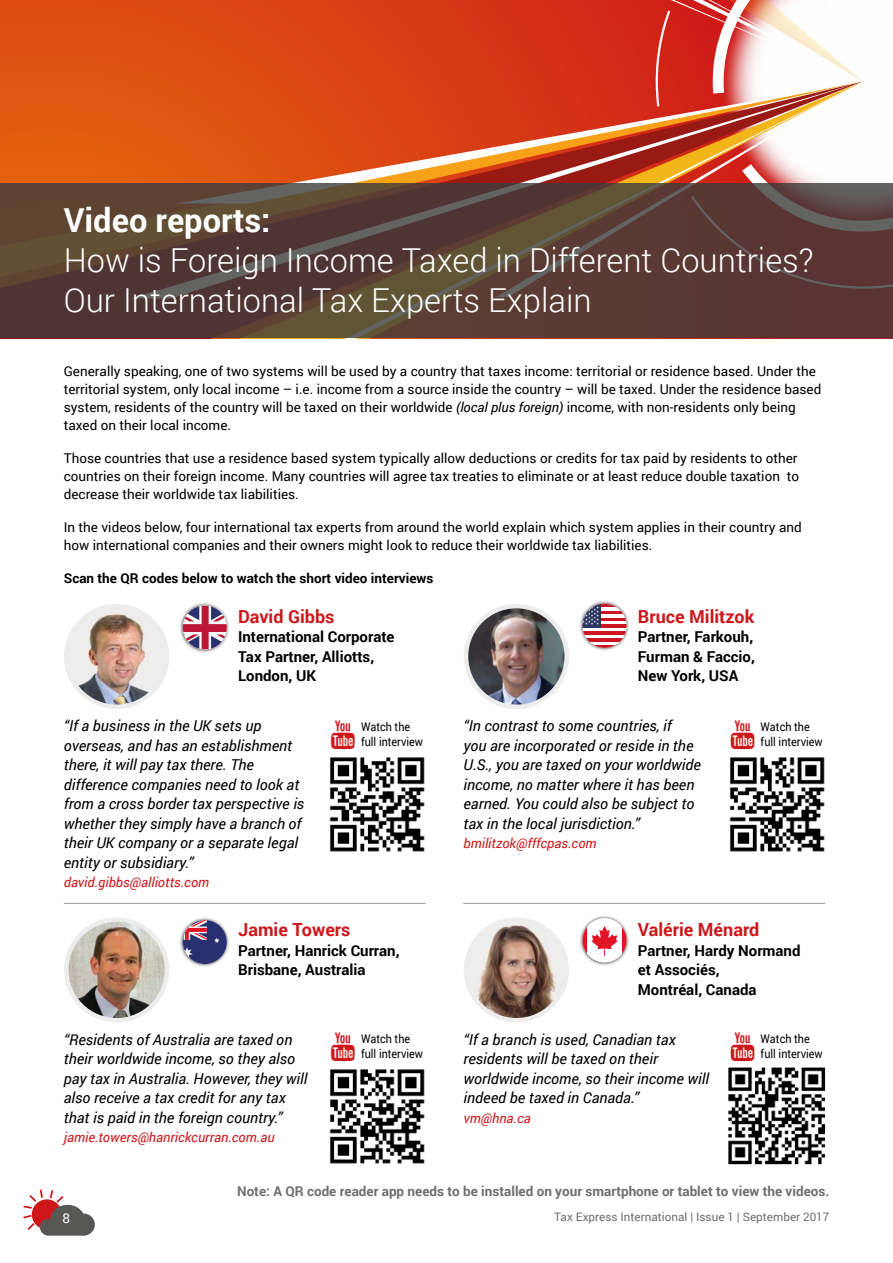
<style>
.page{position:relative;width:893px;height:1263px;background:#fff}
.page>*{position:absolute;margin:0;border:0;box-sizing:border-box;transform-origin:0 0}
.t1{font:300 33px/39.6px "Roboto";color:#fff}
.t2{font:700 33px "Roboto";color:#fff}
.t3{font:700 18px "Roboto";color:#cd171a}
.t4{font:italic 15px/19.5px "Roboto";color:#000}
.t5{font:700 15px/19.5px "Roboto";color:#000}
.t6{font:13.5px/18px "Roboto";color:#000}
.t7{font:italic 13.5px "Roboto";color:#cd171a}
.t8{font:700 13.5px "Roboto";color:#706f6f}
.t9{font:700 13.5px "Roboto";color:#000}
.t10{font:13.5px "Roboto";color:#fff}
.t11{font:12px/15px "Roboto";color:#000;scale:.9 1}
.t12{font:11.7px "Roboto";color:#706f6f}
.s1{font-style:italic}
</style>
<div class="page">
<div style="left:0;top:0;width:893px;height:338px;background:#df5112"></div>
<div style="left:0;top:128px;width:131px;height:56px;background:#e35d0f"></div>
<div style="left:131px;top:145px;width:46px;height:39px;background:#e35c0f"></div>
<svg style="left:308px;top:0;width:585px;height:184px;background:#dc6e53"></svg>
<svg style="left:0;top:184px;width:893px;height:154px;background:#583f36"></svg>
<img style="left:66px;top:606px;width:101px;height:101px;border-radius:50px">
<div style="left:64px;top:604px;width:105px;height:105px;border:4px solid #ededed;border-radius:50%"></div>
<img style="left:330px;top:757px;width:95px;height:95px">
<div style="left:179px;top:602px;width:51px;height:51px;background:#000;opacity:.75"></div>
<svg style="left:183px;top:606px;width:44px;height:43px"></svg>
<img style="left:330px;top:1069px;width:95px;height:95px">
<img style="left:730px;top:757px;width:95px;height:95px">
<img style="left:728px;top:1067px;width:98px;height:98px">
<hr style="left:64px;top:903px;width:362px;height:1px;background:#9d9d9c">
<hr style="left:463px;top:903px;width:362px;height:1px;background:#9d9d9c">
<svg style="left:23px;top:1189px;width:72px;height:46px"></svg>
<div style="left:579px;top:600px;width:51px;height:51px;background:#000;opacity:.75"></div>
<svg style="left:583px;top:644px;width:44px;height:4px"></svg>
<hr style="left:583px;top:641px;width:44px;height:3px;background:#fff">
<hr style="left:583px;top:638px;width:44px;height:3px;background:#cc1521">
<svg style="left:583px;top:634px;width:44px;height:4px"></svg>
<hr style="left:583px;top:631px;width:44px;height:3px;background:#cc1521">
<svg style="left:583px;top:627px;width:44px;height:4px"></svg>
<hr style="left:583px;top:624px;width:44px;height:3px;background:#cc1521">
<hr style="left:583px;top:621px;width:44px;height:3px;background:#fff">
<svg style="left:601px;top:617px;width:26px;height:4px"></svg>
<hr style="left:583px;top:614px;width:44px;height:3px;background:#fff">
<svg style="left:601px;top:610px;width:26px;height:4px"></svg>
<hr style="left:583px;top:607px;width:44px;height:3px;background:#fff">
<hr style="left:583px;top:604px;width:44px;height:3px;background:#cc1521">
<svg style="left:583px;top:604px;width:18px;height:23px"></svg>
<svg style="left:583px;top:606px;width:16px;height:19px"></svg>
<img style="left:466px;top:606px;width:101px;height:101px;border-radius:50px">
<div style="left:464px;top:604px;width:105px;height:105px;border:4px solid #ededed;border-radius:50%"></div>
<img style="left:66px;top:919px;width:101px;height:101px;border-radius:50px">
<div style="left:64px;top:917px;width:105px;height:105px;border:4px solid #ededed;border-radius:50%"></div>
<img style="left:466px;top:919px;width:101px;height:101px;border-radius:50px">
<div style="left:464px;top:917px;width:105px;height:105px;border:4px solid #ededed;border-radius:50%"></div>
<div style="left:179px;top:916px;width:51px;height:51px;background:#000;opacity:.75"></div>
<div style="left:183px;top:920px;width:44px;height:44px;background:#28306f;border-radius:22px"></div>
<svg style="left:183px;top:947px;width:10px;height:11px"></svg>
<svg style="left:224px;top:953px;width:3px;height:6px"></svg>
<svg style="left:214px;top:938px;width:6px;height:5px"></svg>
<svg style="left:224px;top:927px;width:3px;height:5px"></svg>
<svg style="left:183px;top:920px;width:24px;height:20px"></svg>
<div style="left:579px;top:914px;width:51px;height:51px;background:#000;opacity:.75"></div>
<svg style="left:583px;top:918px;width:4px;height:44px"></svg>
<svg style="left:622px;top:918px;width:5px;height:44px"></svg>
<svg style="left:587px;top:918px;width:35px;height:44px"></svg>
<h1 class="t2" style="left:64px;top:197px;width:208px">Video reports:</h1>
<h1 class="t1" style="left:64px;top:239px;width:751px">How is Foreign Income Taxed in Different Countries?<br>Our International Tax Experts Explain</h1>
<p class="t6" style="left:64px;top:361px;width:759px">Generally speaking, one of two systems will be used by a country that taxes income: territorial or residence based. Under the territorial system, only local income – i.e. income from a source inside the country – will be taxed. Under the residence based system, residents of the country will be taxed on their worldwide <span class="s1">(local plus foreign)</span> income, with non-residents only being taxed on their local income.</p>
<p class="t6" style="left:64px;top:448px;width:737px;text-align:justify">Those countries that use a residence based system typically allow deductions or credits for tax paid by residents to other countries on their foreign income. Many countries will agree tax treaties to eliminate or at least reduce double taxation to decrease their worldwide tax liabilities.</p>
<p class="t6" style="left:64px;top:517px;width:739px">In the videos below, four international tax experts from around the world explain which system applies in their country and how international companies and their owners might look to reduce their worldwide tax liabilities.</p>
<p class="t9" style="left:64px;top:568px;width:371px">Scan the QR codes below to watch the short video interviews</p>
<h2 class="t3" style="left:238px;top:604px;width:98px">David Gibbs</h2>
<p class="t5" style="left:238px;top:626px;width:158px">International Corporate<br>Tax Partner, Alliotts,<br>London, UK</p>
<p class="t4" style="left:64px;top:716px;width:242px">“If a business in the UK sets up overseas, and has an establishment there, it will pay tax there. The difference companies need to look at from a cross border tax perspective is whether they simply have a branch of their UK company or a separate legal entity or subsidiary.”</p>
<p class="t7" style="left:64px;top:873px;width:147px">david.gibbs@alliotts.com</p>
<p class="t11" style="left:361px;top:719px;width:71px">Watch the full interview</p>
<h2 class="t3" style="left:238px;top:917px;width:114px">Jamie Towers</h2>
<p class="t5" style="left:238px;top:940px;width:163px">Partner, Hanrick Curran,<br>Brisbane, Australia</p>
<p class="t4" style="left:64px;top:1029px;width:245px">“Residents of Australia are taxed on their worldwide income, so they also pay tax in Australia. However, they will also receive a tax credit for any tax that is paid in the foreign country.”</p>
<p class="t7" style="left:64px;top:1128px;width:212px">jamie.towers@hanrickcurran.com.au</p>
<p class="t11" style="left:361px;top:1031px;width:71px">Watch the full interview</p>
<h2 class="t3" style="left:638px;top:604px;width:118px">Bruce Militzok</h2>
<p class="t5" style="left:638px;top:626px;width:119px;text-align:justify">Partner, Farkouh, Furman &amp; Faccio, New York, USA</p>
<p class="t4" style="left:463px;top:716px;width:239px">“In contrast to some countries, if<br>you are incorporated or reside in the U.S., you are taxed on your worldwide income, no matter where it has been earned. You could also be subject to tax in the local jurisdiction.”</p>
<p class="t7" style="left:463px;top:834px;width:135px">bmilitzok@fffcpas.com</p>
<p class="t11" style="left:761px;top:719px;width:71px">Watch the full interview</p>
<h2 class="t3" style="left:638px;top:917px;width:123px">Valérie Ménard</h2>
<p class="t5" style="left:638px;top:940px;width:164px">Partner, Hardy Normand et Associés,<br>Montréal, Canada</p>
<p class="t4" style="left:463px;top:1029px;width:247px">“If a branch is used, Canadian tax residents will be taxed on their worldwide income, so their income will indeed be taxed in Canada.”</p>
<p class="t7" style="left:463px;top:1108px;width:69px">vm@hna.ca</p>
<p class="t11" style="left:761px;top:1031px;width:71px">Watch the full interview</p>
<p class="t8" style="left:237px;top:1182px;width:594px">Note: A QR code reader app needs to be installed on your smartphone or tablet to view the videos.</p>
<p class="t10" style="left:63px;top:1209px;width:9px">8</p>
<p class="t12" style="left:554px;top:1209px;width:277px">Tax Express International | Issue 1 | September 2017</p>
</div>
